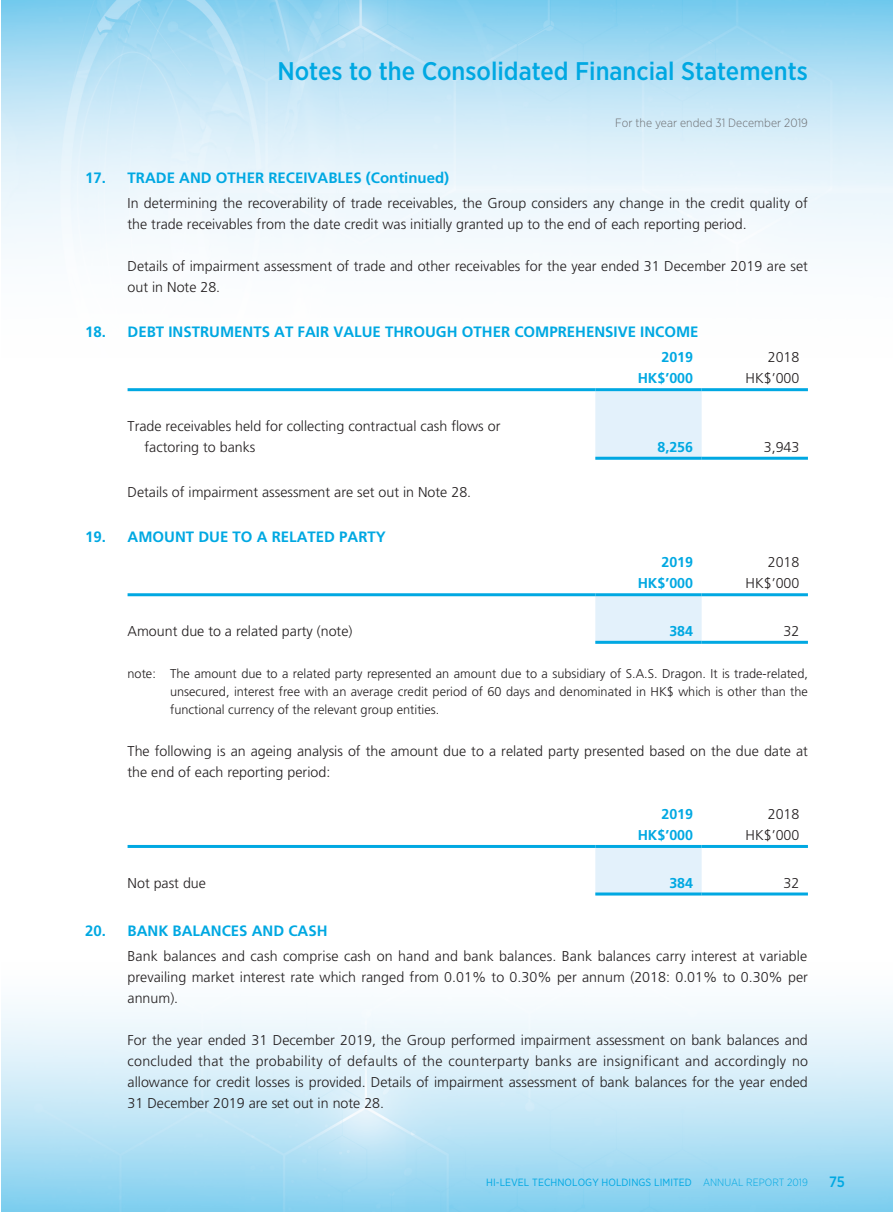
<style>
.page{position:relative;width:893px;height:1212px;background:#fff}
.page>*{position:absolute;margin:0;border:0;box-sizing:border-box;transform-origin:0 0}
.t1{font:500 25.5px "Gotham Narrow";color:#00a8e2}
._01_H1{font:700 15px "Frutiger LT Std";color:#00a8e2}
.t2{font:500 15px "Gotham Narrow";color:#00a8e2}
._00_txt{font:300 14.25px/21px "Frutiger LT Std";color:#231f20}
._50_Table_txt{font:300 14.25px/21px "Frutiger LT Std";color:#231f20}
._50_Table_txt-2{font:700 14.25px "Frutiger LT Std";color:#00a8e2}
._06_Notes{font:300 12.75px/18px "Frutiger LT Std";color:#231f20;text-align:justify}
.t3{font:300 12px "Gotham Narrow";letter-spacing:.005em;color:#6c6d70}
.t4{font:10.5px "Gotham Narrow";letter-spacing:.005em;color:#00a8e2}
.s1{font-weight:300}
</style>
<div class="page">
<img style="left:1px;top:0;width:892px;height:248px">
<div style="left:595px;top:391px;width:107px;height:66px;background:#e3f1fb"></div>
<hr style="left:128px;top:388px;width:467px;height:3px;background:#00a8e2">
<hr style="left:595px;top:388px;width:107px;height:3px;background:#00a8e2">
<hr style="left:702px;top:388px;width:106px;height:3px;background:#00a8e2">
<hr style="left:595px;top:457px;width:107px;height:3px;background:#00a8e2">
<hr style="left:702px;top:457px;width:106px;height:3px;background:#00a8e2">
<div style="left:595px;top:596px;width:107px;height:45px;background:#e3f1fb"></div>
<hr style="left:128px;top:593px;width:467px;height:3px;background:#00a8e2">
<hr style="left:595px;top:593px;width:107px;height:3px;background:#00a8e2">
<hr style="left:702px;top:593px;width:106px;height:3px;background:#00a8e2">
<hr style="left:595px;top:641px;width:107px;height:3px;background:#00a8e2">
<hr style="left:702px;top:641px;width:106px;height:3px;background:#00a8e2">
<div style="left:595px;top:848px;width:107px;height:44px;background:#e3f1fb"></div>
<hr style="left:128px;top:845px;width:467px;height:3px;background:#00a8e2">
<hr style="left:595px;top:845px;width:107px;height:3px;background:#00a8e2">
<hr style="left:702px;top:845px;width:106px;height:3px;background:#00a8e2">
<hr style="left:595px;top:892px;width:107px;height:3px;background:#00a8e2">
<hr style="left:702px;top:892px;width:106px;height:3px;background:#00a8e2">
<h1 class="t1" style="left:277px;top:55px;width:532px">Notes to the Consolidated Financial Statements</h1>
<p class="t3" style="left:615px;top:115px;width:194px">For the year ended 31 December 2019</p>
<p class="_01_H1" style="left:85px;top:169px;width:366px">17. TRADE AND OTHER RECEIVABLES (Continued)</p>
<p class="_00_txt" style="left:128px;top:193px;width:682px">In determining the recoverability of trade receivables, the Group considers any change in the credit quality of the trade receivables from the date credit was initially granted up to the end of each reporting period.</p>
<p class="_00_txt" style="left:128px;top:256px;width:682px">Details of impairment assessment of trade and other receivables for the year ended 31 December 2019 are set out in Note 28.</p>
<p class="_01_H1" style="left:85px;top:323px;width:615px">18. DEBT INSTRUMENTS AT FAIR VALUE THROUGH OTHER COMPREHENSIVE INCOME</p>
<p class="_50_Table_txt-2" style="left:661px;top:349px;width:33px">2019</p>
<p class="_50_Table_txt" style="left:768px;top:347px;width:33px">2018</p>
<p class="_50_Table_txt-2" style="left:638px;top:370px;width:57px">HK$’000</p>
<p class="_50_Table_txt" style="left:746px;top:368px;width:55px">HK$’000</p>
<p class="_50_Table_txt" style="left:145px;top:415px;width:357px;text-indent:-17px">Trade receivables held for collecting contractual cash flows or factoring to banks</p>
<p class="_50_Table_txt-2" style="left:657px;top:438px;width:37px">8,256</p>
<p class="_50_Table_txt" style="left:764px;top:436px;width:37px">3,943</p>
<p class="_00_txt" style="left:128px;top:482px;width:345px">Details of impairment assessment are set out in Note 28.</p>
<p class="_01_H1" style="left:85px;top:528px;width:302px">19. AMOUNT DUE TO A RELATED PARTY</p>
<p class="_50_Table_txt-2" style="left:661px;top:554px;width:33px">2019</p>
<p class="_50_Table_txt" style="left:768px;top:552px;width:33px">2018</p>
<p class="_50_Table_txt-2" style="left:638px;top:575px;width:57px">HK$’000</p>
<p class="_50_Table_txt" style="left:746px;top:573px;width:55px">HK$’000</p>
<p class="_50_Table_txt" style="left:128px;top:621px;width:226px">Amount due to a related party (note)</p>
<p class="_50_Table_txt-2" style="left:669px;top:622px;width:25px">384</p>
<p class="_50_Table_txt" style="left:784px;top:621px;width:17px">32</p>
<p class="_06_Notes" style="left:170px;top:665px;width:639px;text-indent:-43px">note: The amount due to a related party represented an amount due to a subsidiary of S.A.S. Dragon. It is trade-related, unsecured, interest free with an average credit period of 60 days and denominated in HK$ which is other than the functional currency of the relevant group entities.</p>
<p class="_00_txt" style="left:128px;top:741px;width:682px">The following is an ageing analysis of the amount due to a related party presented based on the due date at the end of each reporting period:</p>
<p class="_50_Table_txt-2" style="left:661px;top:806px;width:33px">2019</p>
<p class="_50_Table_txt" style="left:768px;top:804px;width:33px">2018</p>
<p class="_50_Table_txt-2" style="left:638px;top:827px;width:57px">HK$’000</p>
<p class="_50_Table_txt" style="left:746px;top:825px;width:55px">HK$’000</p>
<p class="_50_Table_txt" style="left:128px;top:872px;width:80px">Not past due</p>
<p class="_50_Table_txt-2" style="left:669px;top:874px;width:25px">384</p>
<p class="_50_Table_txt" style="left:784px;top:872px;width:17px">32</p>
<p class="_01_H1" style="left:85px;top:922px;width:244px">20. BANK BALANCES AND CASH</p>
<p class="_00_txt" style="left:128px;top:946px;width:682px;text-align:justify">Bank balances and cash comprise cash on hand and bank balances. Bank balances carry interest at variable prevailing market interest rate which ranged from 0.01% to 0.30% per annum (2018: 0.01% to 0.30% per annum).</p>
<p class="_00_txt" style="left:128px;top:1030px;width:682px;text-align:justify">For the year ended 31 December 2019, the Group performed impairment assessment on bank balances and concluded that the probability of defaults of the counterparty banks are insignificant and accordingly no allowance for credit losses is provided. Details of impairment assessment of bank balances for the year ended 31 December 2019 are set out in note 28.</p>
<p class="t4" style="left:486px;top:1176px;width:323px">HI-LEVEL TECHNOLOGY HOLDINGS LIMITED <span class="s1">ANNUAL REPORT 2019</span></p>
<p class="t2" style="left:829px;top:1172px;width:17px">75</p>
</div>
